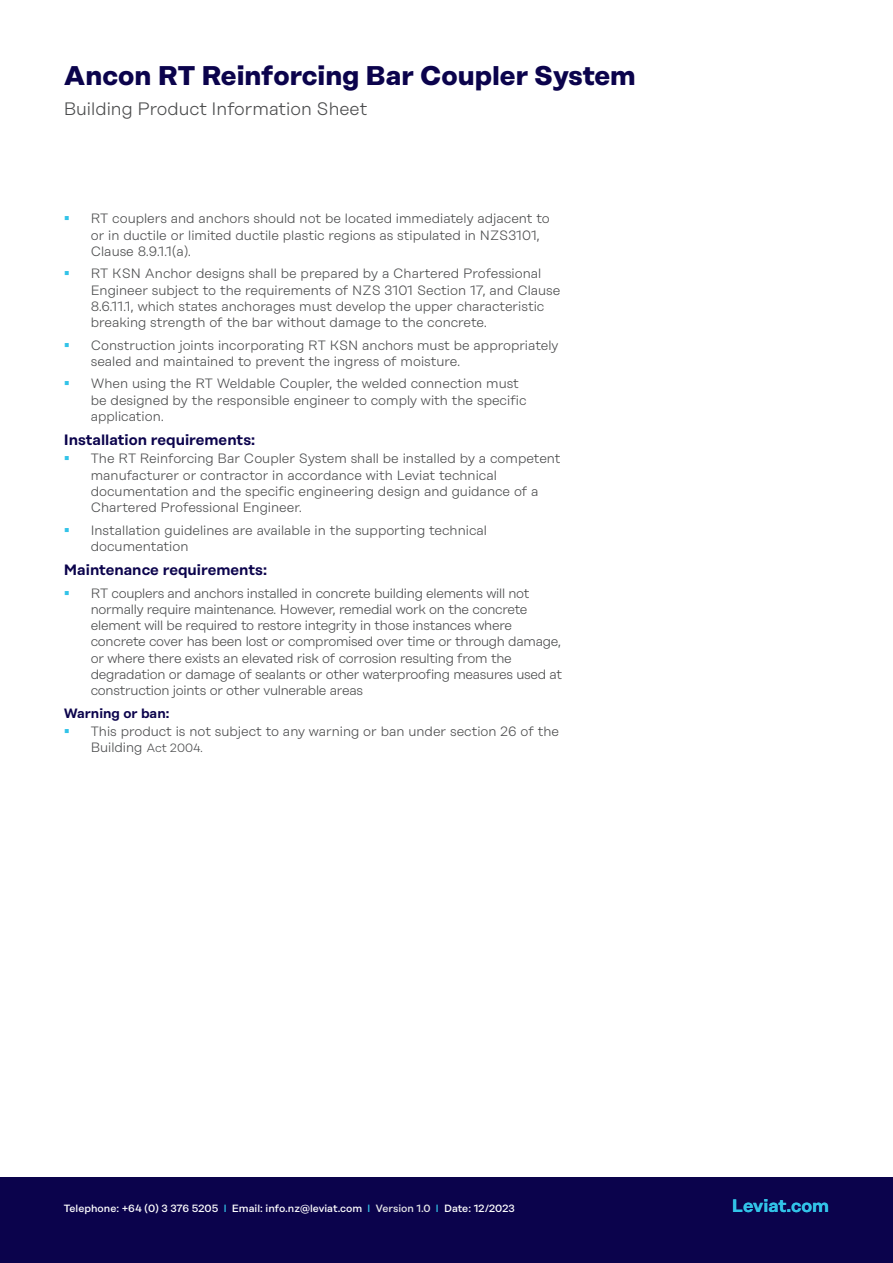
<style>
.page{position:relative;width:893px;height:1263px;background:#fff}
.page>*{position:absolute;margin:0;border:0;box-sizing:border-box;transform-origin:0 0}
.t1{font:700 27px "Rational Display";color:#0b034c}
.t2{font:300 18px "Rational Display";color:#4b4c4d}
.t3{font:600 18px "Rational Display";color:#32c3e8}
.t4{font:600 15px "Rational Display";color:#0b034c}
.t5{font:300 13.5px/16.2px "Rational Display";color:#4b4c4d}
.t6{font:300 13.5px/16.2px "Rational Display";letter-spacing:-.02em;color:#4b4c4d}
.t7{font:600 13.5px "Rational Display";color:#0b034c}
.t8{font:500 10.5px "Rational Display";color:#fff}
.s1{font-size:12px}
.s2{color:#32c3e8}
.s3{color:#e7e8e9}
</style>
<div class="page">
<div style="left:0;top:1178px;width:893px;height:85px;background:#0b034c"></div>
<h1 class="t1" style="left:64px;top:60px;width:574px">Ancon RT Reinforcing Bar Coupler System</h1>
<h2 class="t2" style="left:64px;top:99px;width:305px">Building Product Information Sheet</h2>
<p class="t5" style="left:91px;top:211px;width:460px">RT couplers and anchors should not be located immediately adjacent to or in ductile or limited ductile plastic regions as stipulated in NZS3101,<br>Clause 8.9.1.1(a).</p>
<p class="t5" style="left:91px;top:266px;width:471px">RT KSN Anchor designs shall be prepared by a Chartered Professional Engineer subject to the requirements of NZS 3101 Section 17, and Clause 8.6.11.1, which states anchorages must develop the upper characteristic breaking strength of the bar without damage to the concrete.</p>
<p class="t5" style="left:91px;top:337px;width:469px">Construction joints incorporating RT KSN anchors must be appropriately sealed and maintained to prevent the ingress of moisture.</p>
<p class="t5" style="left:91px;top:376px;width:437px">When using the RT Weldable Coupler, the welded connection must be designed by the responsible engineer to comply with the specific application.</p>
<p class="t4" style="left:64px;top:431px;width:193px">Installation requirements:</p>
<p class="t5" style="left:91px;top:451px;width:471px">The RT Reinforcing Bar Coupler System shall be installed by a competent manufacturer or contractor in accordance with Leviat technical documentation and the specific engineering design and guidance of a Chartered Professional Engineer.</p>
<p class="t5" style="left:91px;top:522px;width:398px">Installation guidelines are available in the supporting technical documentation</p>
<p class="t4" style="left:64px;top:561px;width:205px">Maintenance requirements:</p>
<p class="t6" style="left:91px;top:585px;width:473px">RT couplers and anchors installed in concrete building elements will not normally require maintenance. However, remedial work on the concrete element will be required to restore integrity in those instances where concrete cover has been lost or compromised over time or through damage, or where there exists an elevated risk of corrosion resulting from the degradation or damage of sealants or other waterproofing measures used at construction joints or other vulnerable areas</p>
<p class="t7" style="left:64px;top:705px;width:107px">Warning or ban:</p>
<p class="t5" style="left:91px;top:723px;width:470px">This product is not subject to any warning or ban under section 26 of the<br>Building <span class="s1">Act 2004.</span></p>
<p class="t8" style="left:64px;top:1202px;width:453px">Telephone: +64 (0) 3 376 5205 <span class="s2">l</span> Email: info.nz@leviat.com <span class="s2">l</span> <span class="s3">Version 1.0</span> <span class="s2">l</span> Date: 12/2023</p>
<h2 class="t3" style="left:732px;top:1195px;width:99px">Leviat.com</h2>
</div>
